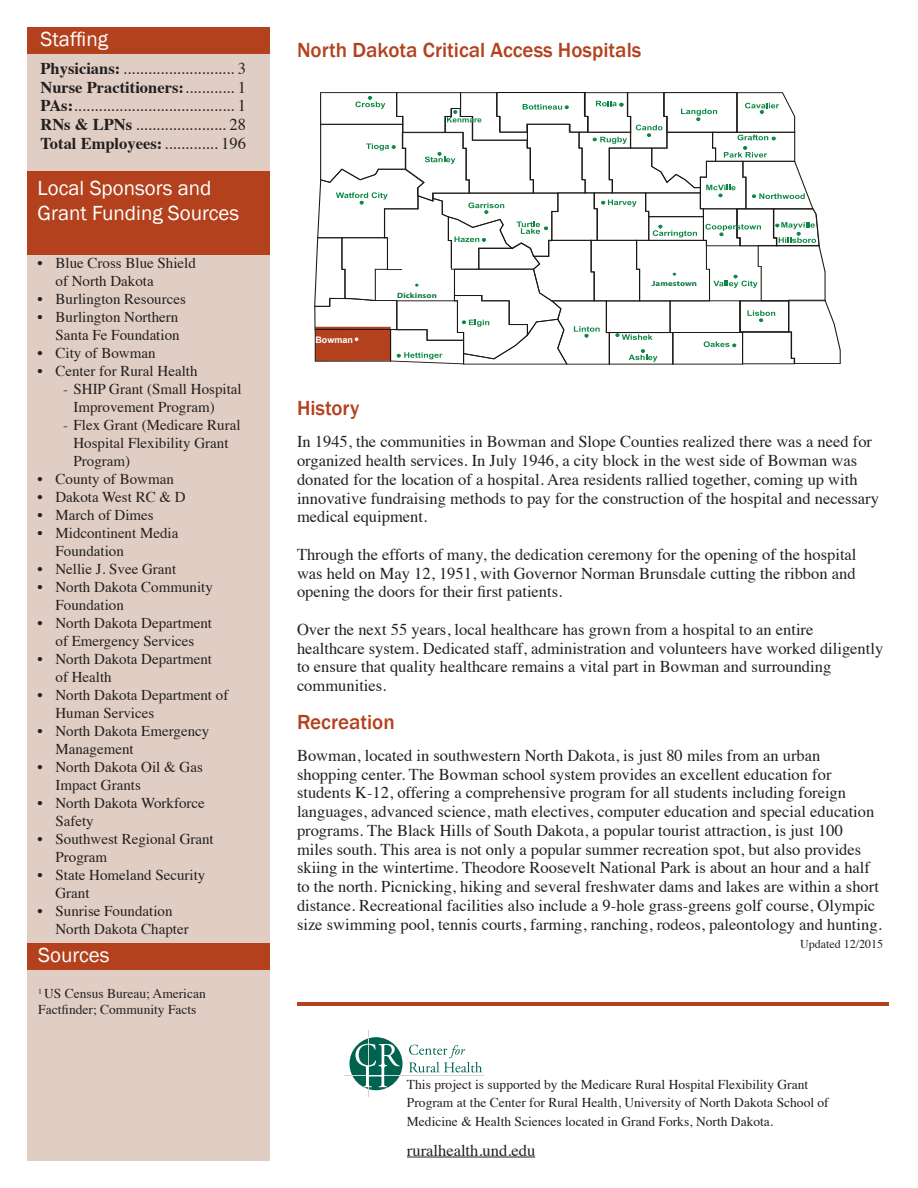
<style>
.page{position:relative;width:918px;height:1188px;background:#fff}
.page>*{position:absolute;margin:0;border:0;box-sizing:border-box;transform-origin:0 0}
.t1{font:500 21px "Franklin Gothic";color:#b3411e}
.t2{font:21px/25.2px "Franklin Gothic";color:#fff}
.t3{font:16.5px/18.8px "Times";color:#231f20}
.t4{font:700 16.5px "Times";color:#231f20}
.t5{font:15px/18px "Times";color:#231f20}
.t6{font:13.5px/18.8px "Times";color:#231f20}
.t7{font:12px "Times";color:#231f20}
.t8{font:700 10.95px "Myriad Pro";color:#0c773c;scale:1.15 1}
.t9{font:700 9px "Arial";color:#fff}
.t10{font:700 7.65px "Myriad Pro";letter-spacing:.01em;color:#0c773c;scale:1.15 1}
.s1{font-weight:700}
.s2{font-weight:400}
</style>
<div class="page">
<div style="left:27px;top:27px;width:243px;height:1134px;background:#e0cec4"></div>
<div style="left:27px;top:27px;width:243px;height:27px;background:#b3411e"></div>
<div style="left:27px;top:171px;width:243px;height:83px;background:#b3411e"></div>
<hr style="left:297px;top:1002px;width:591px;height:4px;background:#b3411e">
<div style="left:27px;top:944px;width:243px;height:26px;background:#b3411e"></div>
<svg style="left:314px;top:92px;width:527px;height:273px"></svg>
<svg style="left:349px;top:1037px;width:54px;height:53px"></svg>
<hr style="left:368px;top:1030px;width:1px;height:67px;background:#d1d2d4">
<hr style="left:344px;top:1075px;width:140px;height:1px;background:#d1d2d4">
<svg style="left:409px;top:1045px;width:73px;height:28px"></svg>
<svg style="left:355px;top:1044px;width:45px;height:43px"></svg>
<hr style="left:407px;top:1157px;width:128px;height:1px;background:#231f20">
<p class="t2" style="left:40px;top:27px;width:69px">Staffing</p>
<p class="t3" style="left:40px;top:58px;width:207px"><span class="s1">Physicians:</span> ........................... 3</p>
<p class="t4" style="left:40px;top:71px;width:207px">Nurse Practitioners:<span class="s2">............ 1</span></p>
<p class="t3" style="left:40px;top:95px;width:207px"><span class="s1">PAs:</span>....................................... 1</p>
<p class="t3" style="left:40px;top:114px;width:207px"><span class="s1">RNs &amp; LPNs</span> ...................... 28</p>
<p class="t3" style="left:40px;top:133px;width:207px"><span class="s1">Total Employees:</span>............. 196</p>
<p class="t2" style="left:38px;top:176px;width:203px">Local Sponsors and<br>Grant Funding Sources</p>
<p class="t5" style="left:56px;top:253px;width:142px;text-indent:-18px">• Blue Cross Blue Shield of North Dakota</p>
<p class="t5" style="left:38px;top:289px;width:150px">• Burlington Resources</p>
<p class="t5" style="left:38px;top:307px;width:144px;text-align:right">• Burlington Northern<br>Santa Fe Foundation</p>
<p class="t5" style="left:38px;top:343px;width:120px">• City of Bowman</p>
<p class="t5" style="left:38px;top:361px;width:162px">• Center for Rural Health</p>
<p class="t5" style="left:74px;top:379px;width:170px;text-indent:-10px">- SHIP Grant (Small Hospital<br>Improvement Program)</p>
<p class="t5" style="left:74px;top:415px;width:169px;text-indent:-10px">- Flex Grant (Medicare Rural<br>Hospital Flexibility Grant<br>Program)</p>
<p class="t5" style="left:38px;top:469px;width:138px">• County of Bowman</p>
<p class="t5" style="left:38px;top:487px;width:150px">• Dakota West RC &amp; D</p>
<p class="t5" style="left:38px;top:505px;width:118px">• March of Dimes</p>
<p class="t5" style="left:56px;top:523px;width:124px;text-indent:-18px">• Midcontinent Media<br>Foundation</p>
<p class="t5" style="left:38px;top:559px;width:140px">• Nellie J. Svee Grant</p>
<p class="t5" style="left:56px;top:577px;width:159px;text-indent:-18px">• North Dakota Community<br>Foundation</p>
<p class="t5" style="left:38px;top:613px;width:176px;text-align:center">• North Dakota Department of Emergency Services</p>
<p class="t5" style="left:56px;top:649px;width:158px;text-indent:-18px">• North Dakota Department of Health</p>
<p class="t5" style="left:56px;top:685px;width:174px;text-indent:-18px">• North Dakota Department of<br>Human Services</p>
<p class="t5" style="left:56px;top:721px;width:155px;text-indent:-18px">• North Dakota Emergency<br>Management</p>
<p class="t5" style="left:56px;top:757px;width:149px;text-indent:-18px">• North Dakota Oil &amp; Gas<br>Impact Grants</p>
<p class="t5" style="left:56px;top:793px;width:151px;text-indent:-18px">• North Dakota Workforce<br>Safety</p>
<p class="t5" style="left:56px;top:829px;width:160px;text-indent:-18px">• Southwest Regional Grant<br>Program</p>
<p class="t5" style="left:56px;top:865px;width:151px;text-indent:-18px">• State Homeland Security<br>Grant</p>
<p class="t5" style="left:38px;top:901px;width:137px">• Sunrise Foundation</p>
<p class="t5" style="left:56px;top:919px;width:135px">North Dakota Chapter</p>
<p class="t2" style="left:38px;top:943px;width:73px">Sources</p>
<p class="t6" style="left:38px;top:983px;width:169px"><sup>1</sup> US Census Bureau; American</p>
<p class="t6" style="left:38px;top:999px;width:160px">Factfinder; Community Facts</p>
<p class="t1" style="left:297px;top:37px;width:346px">North Dakota Critical Access Hospitals</p>
<p class="t9" style="left:315px;top:334px;width:39px">Bowman</p>
<p class="t8" style="left:415px;top:278px;width:5px">•</p>
<p class="t10" style="left:397px;top:290px;width:36px">Dickinson</p>
<p class="t8" style="left:672px;top:266px;width:5px">•</p>
<p class="t10" style="left:652px;top:279px;width:41px">Jamestown</p>
<p class="t1" style="left:297px;top:395px;width:64px">History</p>
<p class="t3" style="left:297px;top:431px;width:584px">In 1945, the communities in Bowman and Slope Counties realized there was a need for organized health services. In July 1946, a city block in the west side of Bowman was donated for the location of a hospital. Area residents rallied together, coming up with innovative fundraising methods to pay for the construction of the hospital and necessary medical equipment.</p>
<p class="t3" style="left:297px;top:544px;width:561px;text-align:justify">Through the efforts of many, the dedication ceremony for the opening of the hospital was held on May 12, 1951, with Governor Norman Brunsdale cutting the ribbon and opening the doors for their first patients.</p>
<p class="t3" style="left:297px;top:619px;width:588px">Over the next 55 years, local healthcare has grown from a hospital to an entire healthcare system. Dedicated staff, administration and volunteers have worked diligently to ensure that quality healthcare remains a vital part in Bowman and surrounding communities.</p>
<p class="t1" style="left:297px;top:709px;width:99px">Recreation</p>
<p class="t3" style="left:297px;top:745px;width:586px">Bowman, located in southwestern North Dakota, is just 80 miles from an urban shopping center. The Bowman school system provides an excellent education for students K-12, offering a comprehensive program for all students including foreign languages, advanced science, math electives, computer education and special education programs. The Black Hills of South Dakota, a popular tourist attraction, is just 100 miles south. This area is not only a popular summer recreation spot, but also provides skiing in the wintertime. Theodore Roosevelt National Park is about an hour and a half to the north. Picnicking, hiking and several freshwater dams and lakes are within a short distance. Recreational facilities also include a 9-hole grass-greens golf course, Olympic size swimming pool, tennis courts, farming, ranching, rodeos, paleontology and hunting.</p>
<p class="t7" style="left:800px;top:933px;width:84px">Updated 12/2015</p>
<p class="t6" style="left:407px;top:1074px;width:423px">This project is supported by the Medicare Rural Hospital Flexibility Grant<br>Program at the Center for Rural Health, University of North Dakota School of<br>Medicine &amp; Health Sciences located in Grand Forks, North Dakota.</p>
<p class="t3" style="left:407px;top:1139px;width:130px">ruralhealth.und.edu</p>
</div>
